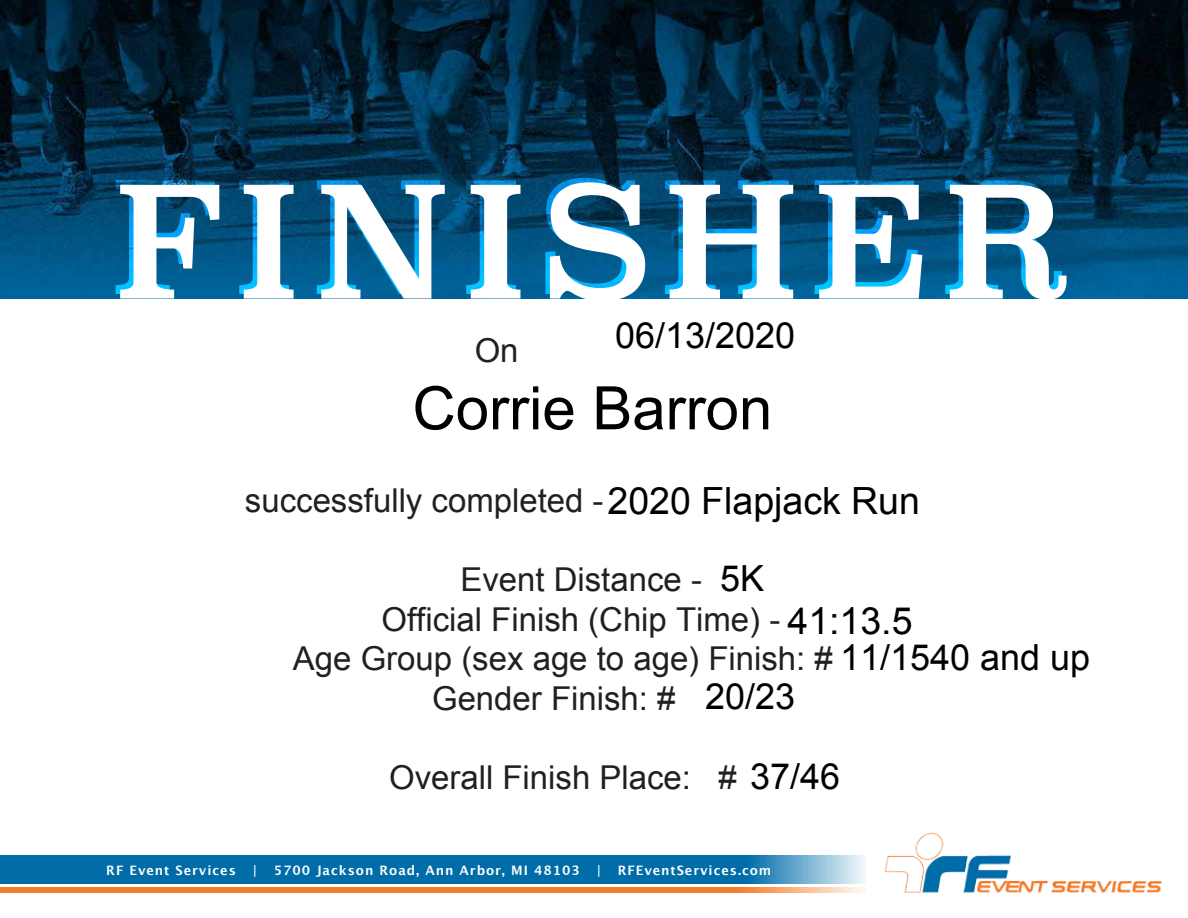
<style>
.page{position:relative;width:1188px;height:918px;background:#fff}
.page>*{position:absolute;margin:0;border:0;box-sizing:border-box;transform-origin:0 0}
.t1{font:153px "Superclarendon";letter-spacing:.1em;color:#fff}
.t2{font:60px "Arial";color:#000}
.t3{font:37.5px "Arial";color:#000}
.t4{font:36px "Arial";color:#000}
.t5{font:32.85px "Arial";color:#221f20}
.t6{font:700 13.05px "Lucida Grande";letter-spacing:.075em;color:#fff}
.s1{font-size:36px;color:#000}
</style>
<div class="page">
<img style="left:0;top:0;width:1188px;height:298px">
<img style="left:884px;top:832px;width:278px;height:61px">
<svg style="left:0;top:856px;width:865px;height:27px;background:#1076ae"></svg>
<svg style="left:0;top:887px;width:865px;height:5px;background:#f48739"></svg>
<h1 class="t1" style="left:110px;top:135px;width:957px">FINISHER</h1>
<p class="t5" style="left:475px;top:328px;width:45px">On</p>
<p class="t4" style="left:615px;top:315px;width:182px">06/13/2020</p>
<h2 class="t2" style="left:412px;top:375px;width:361px">Corrie Barron</h2>
<p class="t3" style="left:608px;top:480px;width:314px">2020 Flapjack Run</p>
<p class="t5" style="left:245px;top:479px;width:360px">successfully completed -</p>
<p class="t4" style="left:720px;top:558px;width:45px">5K</p>
<p class="t5" style="left:460px;top:558px;width:243px">Event Distance -</p>
<p class="t5" style="left:382px;top:598px;width:400px">Official Finish (Chip Time) -</p>
<p class="t5" style="left:293px;top:637px;width:799px">Age Group (sex age to age) Finish: # <span class="s1">11/1540 and up</span></p>
<p class="t5" style="left:432px;top:677px;width:245px">Gender Finish: #</p>
<p class="t3" style="left:788px;top:600px;width:127px">41:13.5</p>
<p class="t4" style="left:705px;top:677px;width:92px">20/23</p>
<p class="t5" style="left:389px;top:756px;width:452px">Overall Finish Place: # <span class="s1">37/46</span></p>
<p class="t6" style="left:106px;top:860px;width:131px">RF Event Services</p>
<p class="t6" style="left:252px;top:860px;width:6px">|</p>
<p class="t6" style="left:274px;top:860px;width:308px">5700 Jackson Road, Ann Arbor, MI 48103</p>
<p class="t6" style="left:596px;top:860px;width:6px">|</p>
<p class="t6" style="left:618px;top:860px;width:155px">RFEventServices.com</p>
</div>
